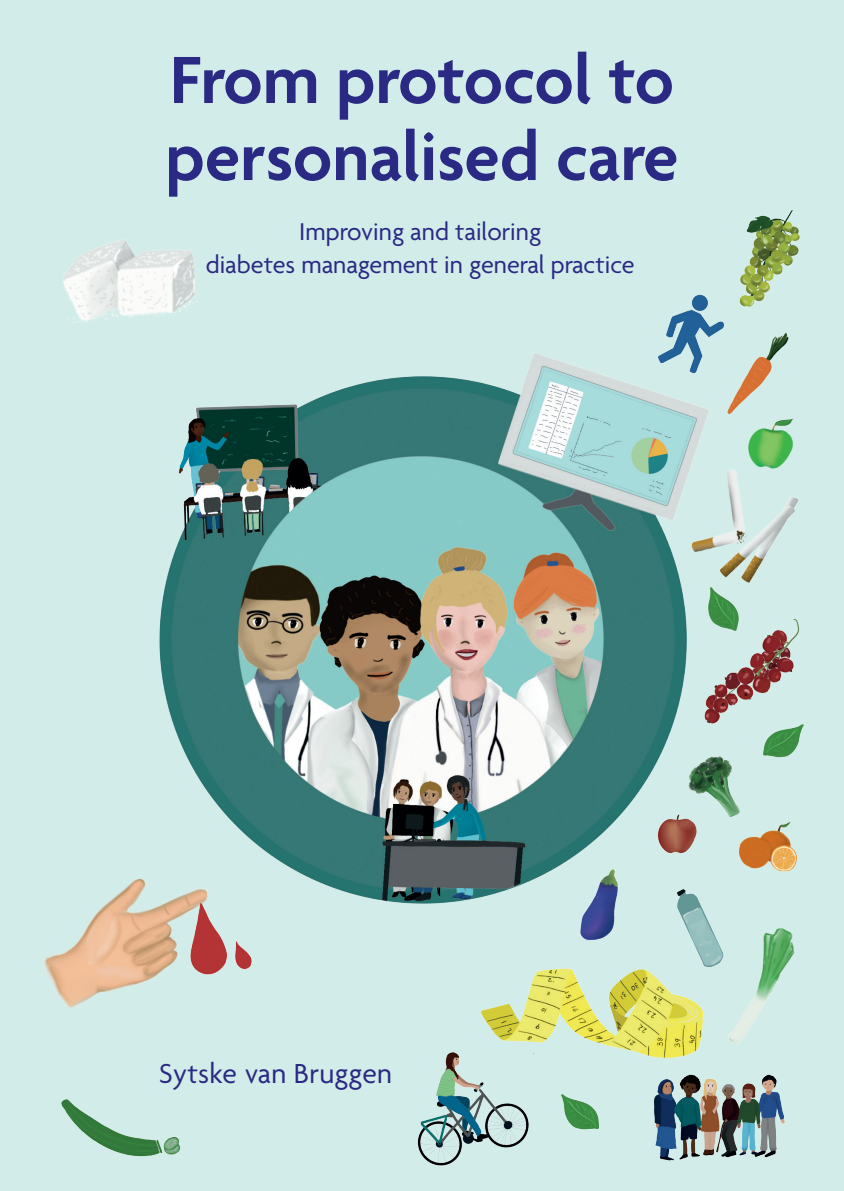
<style>
.page{position:relative;width:844px;height:1191px;background:#fff}
.page>*{position:absolute;margin:0;border:0;box-sizing:border-box;transform-origin:0 0}
.t1{font:600 72.1px/77px "Agenda";color:#2a2983}
.t2{font:29.75px "Agenda";letter-spacing:.01em;color:#2a2983}
.t3{font:26.25px/33.2px "Agenda";color:#2a2983;text-align:center}
</style>
<div class="page">
<div style="left:0;top:0;width:843px;height:1191px;background:#d2ece9"></div>
<img style="left:44px;top:210px;width:760px;height:956px">
<p class="t1" style="left:165px;top:46px;width:514px">From protocol to personalised care</p>
<p class="t3" style="left:206px;top:216px;width:430px">Improving and tailoring<br>diabetes management in general practice</p>
<p class="t2" style="left:159px;top:1057px;width:235px">Sytske van Bruggen</p>
</div>
